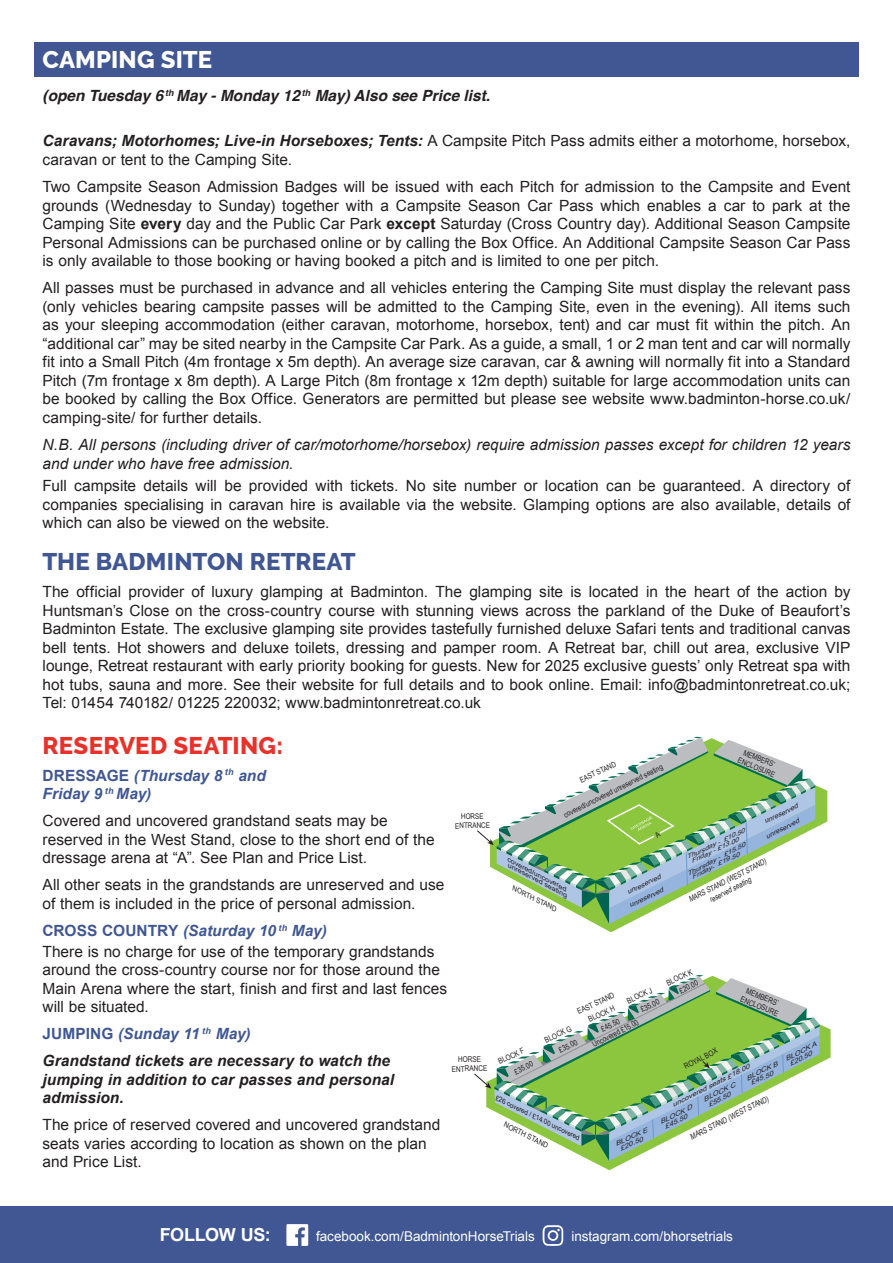
<style>
.page{position:relative;width:893px;height:1263px;background:#fff}
.page>*{position:absolute;margin:0;border:0;box-sizing:border-box;transform-origin:0 0}
.t1{font:800 24px "Raleway";letter-spacing:.01em;color:#405793}
.t2{font:800 24px "Raleway";letter-spacing:.015em;color:#e83129}
.t3{font:800 24px "Raleway";color:#fff}
.t4{font:700 18px "Arial";letter-spacing:-.02em;color:#fff}
.t5{font:15.45px/18.6px "Arial";color:#231f20}
.t6{font:italic 15.45px/18.6px "Arial";color:#231f20}
.t7{font:italic 700 15.45px/27px "Arial";letter-spacing:.005em;color:#231f20}
.t8{font:italic 700 15.45px "Helvetica";color:#231f20}
.t9{font:italic 700 15.45px/18.6px "Arial";letter-spacing:.005em;color:#405793}
.t10{font:13.5px "Arial";letter-spacing:-.005em;color:#fff}
.t11{font:8.25px "Arial Narrow";color:#231f20;scale:.93 1}
.t12{font:italic 8.1px "Arial Narrow";color:#231f20;scale:.94 1}
.t13{font:7.95px/9.4px "Arial Narrow";color:#231f20}
.t14{font:italic 7.95px/9.4px "Arial Narrow";color:#231f20;text-align:center;scale:.95 1}
.t15{font:7.8px/9.3px "Arial Narrow";color:#231f20;text-align:center}
.t16{font:7.5px "Arial Narrow";color:#231f20;scale:1.12 1}
.t17{font:italic 7.2px "Arial Narrow";color:#231f20;scale:1.17 1}
.t18{font:italic 6.75px "Arial Narrow";color:#231f20;scale:1.34 1}
.t19{font:italic 6.75px "Arial Narrow";color:#231f20;scale:1.2 1}
.t20{font:italic 6.75px "Arial Narrow";color:#231f20;scale:1.33 1}
.t21{font:italic 6.45px/6.4px "Arial Narrow";color:#231f20;scale:1.51 1}
.t22{font:italic 6.45px/6.4px "Arial Narrow";color:#231f20;scale:1.52 1}
.t23{font:italic 6.3px/5.2px "Arial Narrow";color:#231f20;text-align:center;scale:1.52 1}
.t24{font:italic 6.3px "Arial Narrow";color:#231f20;scale:1.54 1}
.t25{font:italic 6.3px/6.3px "Arial Narrow";color:#231f20;scale:1.56 1}
.t26{font:italic 5.85px/5.6px "Arial Narrow";color:#231f20;scale:1.6 1}
.t27{font:italic 5.85px/5.6px "Arial Narrow";color:#231f20;scale:1.61 1}
.s1{font-weight:700;font-style:italic}
.s2{font-weight:700}
.s3{font-style:normal}
.s4{font-weight:700;color:#405793}
.s5{font-weight:700;font-style:italic;color:#405793}
.s6{font-style:normal;color:#405793}
.s7{color:#405793}
</style>
<div class="page">
<div style="left:0;top:1207px;width:893px;height:56px;background:#405793"></div>
<svg style="left:286px;top:1224px;width:22px;height:22px"></svg>
<svg style="left:543px;top:1225px;width:20px;height:21px"></svg>
<svg style="left:596px;top:785px;width:231px;height:147px"></svg>
<svg style="left:591px;top:1024px;width:240px;height:146px"></svg>
<svg style="left:474px;top:975px;width:346px;height:186px"></svg>
<div style="left:34px;top:43px;width:825px;height:34px;background:#405793"></div>
<svg style="left:477px;top:737px;width:338px;height:187px"></svg>
<h1 class="t3" style="left:43px;top:46px;width:171px">CAMPING SITE</h1>
<p class="t8" style="left:43px;top:86px;width:449px">(open Tuesday 6 <sup>th</sup> May - Monday 12 <sup>th</sup> May) Also see Price list.</p>
<p class="t5" style="left:43px;top:132px;width:809px"><span class="s1">Caravans; Motorhomes; Live-in Horseboxes; Tents:</span> A Campsite Pitch Pass admits either a motorhome, horsebox, caravan or tent to the Camping Site.</p>
<p class="t5" style="left:43px;top:177px;width:809px;text-align:justify">Two Campsite Season Admission Badges will be issued with each Pitch for admission to the Campsite and Event grounds (Wednesday to Sunday) together with a Campsite Season Car Pass which enables a car to park at the Camping Site <span class="s2">every</span> day and the Public Car Park <span class="s2">except</span> Saturday (Cross Country day). Additional Season Campsite Personal Admissions can be purchased online or by calling the Box Office. An Additional Campsite Season Car Pass is only available to those booking or having booked a pitch and is limited to one per pitch.</p>
<p class="t5" style="left:43px;top:279px;width:809px;text-align:justify">All passes must be purchased in advance and all vehicles entering the Camping Site must display the relevant pass (only vehicles bearing campsite passes will be admitted to the Camping Site, even in the evening). All items such as your sleeping accommodation (either caravan, motorhome, horsebox, tent) and car must fit within the pitch. An “additional car” may be sited nearby in the Campsite Car Park. As a guide, a small, 1 or 2 man tent and car will normally fit into a Small Pitch (4m frontage x 5m depth). An average size caravan, car &amp; awning will normally fit into a Standard Pitch (7m frontage x 8m depth). A Large Pitch (8m frontage x 12m depth) suitable for large accommodation units can be booked by calling the Box Office. Generators are permitted but please see website www.badminton-horse.co.uk/ camping-site/ for further details.</p>
<p class="t6" style="left:43px;top:436px;width:809px">N.B. All persons (including driver of car/motorhome/horsebox) require admission passes except for children 12 years and under who have free admission.</p>
<p class="t5" style="left:43px;top:477px;width:809px;text-align:justify">Full campsite details will be provided with tickets. No site number or location can be guaranteed. A directory of companies specialising in caravan hire is available via the website. Glamping options are also available, details of which can also be viewed on the website.</p>
<h1 class="t1" style="left:43px;top:548px;width:315px">THE BADMINTON RETREAT</h1>
<p class="t5" style="left:43px;top:582px;width:810px;text-align:justify">The official provider of luxury glamping at Badminton. The glamping site is located in the heart of the action by Huntsman’s Close on the cross-country course with stunning views across the parkland of the Duke of Beaufort’s Badminton Estate. The exclusive glamping site provides tastefully furnished deluxe Safari tents and traditional canvas bell tents. Hot showers and deluxe toilets, dressing and pamper room. A Retreat bar, chill out area, exclusive VIP lounge, Retreat restaurant with early priority booking for guests. New for 2025 exclusive guests’ only Retreat spa with hot tubs, sauna and more. See their website for full details and to book online. Email: info@badmintonretreat.co.uk; Tel: 01454 740182/ 01225 220032; www.badmintonretreat.co.uk</p>
<h1 class="t2" style="left:43px;top:731px;width:242px">RESERVED SEATING:</h1>
<p class="t9" style="left:43px;top:766px;width:225px"><span class="s3">DRESSAGE</span> (Thursday 8 <sup>th</sup> and<br>Friday 9 <sup>th</sup> May)</p>
<p class="t5" style="left:43px;top:811px;width:394px">Covered and uncovered grandstand seats may be reserved in the West Stand, close to the short end of the dressage arena at “A”. See Plan and Price List.</p>
<p class="t5" style="left:43px;top:876px;width:403px">All other seats in the grandstands are unreserved and use of them is included in the price of personal admission.</p>
<p class="t5" style="left:43px;top:920px;width:393px;line-height:20.7px"><span class="s4">CROSS COUNTRY</span> <span class="s5">(Saturday 10</span> <sup>th</sup> <span class="s5">May)<br></span>There is no charge for use of the temporary grandstands</p>
<p class="t5" style="left:43px;top:960px;width:406px">around the cross-country course nor for those around the<br>Main Arena where the start, finish and first and last fences will be situated.</p>
<p class="t7" style="left:43px;top:1021px;width:349px"><span class="s6">JUMPING</span> <span class="s7">(Sunday 11</span> <sup>th</sup> <span class="s7">May)<br></span>Grandstand tickets are necessary to watch the</p>
<p class="t7" style="left:43px;top:1071px;width:353px;line-height:18.6px">jumping in addition to car passes and personal admission.</p>
<p class="t5" style="left:43px;top:1116px;width:399px">The price of reserved covered and uncovered grandstand seats varies according to location as shown on the plan and Price List.</p>
<p class="t15" style="left:743px;top:747px;width:41px;text-align:left;rotate:22deg">MEMBERS’<br>ENCLOSURE</p>
<p class="t15" style="left:578px;top:776px;width:41px;rotate:-25deg">EAST STAND</p>
<p class="t15" style="left:562px;top:811px;width:111px;rotate:-27deg">covered/uncovered unreserved seating</p>
<p class="t23" style="left:510px;top:856px;width:47px;rotate:28deg">covered/uncovered unreserved seating</p>
<p class="t18" style="left:762px;top:817px;width:29px;rotate:-25deg">unreserved</p>
<p class="t15" style="left:455px;top:811px;width:36px;rotate:-1deg">HORSE<br>ENTRANCE</p>
<p class="t20" style="left:764px;top:832px;width:29px;rotate:-27deg">unreserved</p>
<p class="t27" style="left:688px;top:854px;width:40px;text-indent:-3px;rotate:-26deg">Thursday - £10.50<br>Friday - £13.00</p>
<p class="t26" style="left:688px;top:870px;width:40px;text-indent:-3px;rotate:-27deg">Thursday - £15.50<br>Friday- £19.50</p>
<p class="t14" style="left:687px;top:895px;width:92px;rotate:-27deg">MARS STAND (WEST STAND) reserved seating</p>
<p class="t18" style="left:625px;top:887px;width:29px;rotate:-26deg">unreserved</p>
<p class="t17" style="left:516px;top:883px;width:43px;rotate:26deg">NORTH STAND</p>
<p class="t18" style="left:627px;top:900px;width:29px;rotate:-25deg">unreserved</p>
<p class="t13" style="left:665px;top:979px;width:30px;rotate:-25deg">BLOCK K</p>
<p class="t13" style="left:678px;top:986px;width:21px;rotate:-26deg">£20.00</p>
<p class="t13" style="left:625px;top:996px;width:28px;rotate:-25deg">BLOCK J</p>
<p class="t13" style="left:746px;top:985px;width:42px;rotate:22deg">MEMBERS’<br>ENCLOSURE</p>
<p class="t13" style="left:576px;top:1007px;width:42px;rotate:-25deg">EAST STAND</p>
<p class="t13" style="left:639px;top:1005px;width:21px;rotate:-26deg">£35.00</p>
<p class="t13" style="left:587px;top:1015px;width:30px;rotate:-25deg">BLOCK H</p>
<p class="t13" style="left:599px;top:1025px;width:21px;rotate:-26deg">£45.50</p>
<p class="t11" style="left:590px;top:1039px;width:56px;rotate:-27deg">Uncovered £15.00</p>
<p class="t13" style="left:543px;top:1036px;width:30px;rotate:-25deg">BLOCK G</p>
<p class="t13" style="left:557px;top:1046px;width:21px;rotate:-26deg">£35.00</p>
<p class="t22" style="left:784px;top:1056px;width:24px;rotate:-27deg">BLOCK A £20.50</p>
<p class="t13" style="left:682px;top:1062px;width:38px;rotate:-28deg">ROYAL BOX</p>
<p class="t13" style="left:497px;top:1057px;width:29px;rotate:-25deg">BLOCK F</p>
<p class="t13" style="left:452px;top:1054px;width:37px;text-align:center;rotate:-1deg">HORSE<br>ENTRANCE</p>
<p class="t22" style="left:746px;top:1075px;width:23px;text-indent:-2px;rotate:-27deg">BLOCK B £45.50</p>
<p class="t13" style="left:513px;top:1067px;width:21px;rotate:-26deg">£35.00</p>
<p class="t24" style="left:670px;top:1101px;width:57px;rotate:-27deg">uncovered seats £18.00</p>
<p class="t21" style="left:704px;top:1096px;width:23px;text-indent:-2px;rotate:-27deg">BLOCK C £55.50</p>
<p class="t19" style="left:499px;top:1093px;width:79px;rotate:26deg">£26 covered / £14.00 uncovered</p>
<p class="t12" style="left:688px;top:1132px;width:94px;rotate:-27deg">MARS STAND (WEST STAND)</p>
<p class="t21" style="left:660px;top:1118px;width:23px;text-indent:-2px;rotate:-26deg">BLOCK D £45.50</p>
<p class="t16" style="left:507px;top:1119px;width:45px;rotate:27deg">NORTH STAND</p>
<p class="t25" style="left:616px;top:1140px;width:22px;text-indent:-2px;rotate:-25deg">BLOCK E £20.50</p>
<p class="t4" style="left:160px;top:1222px;width:112px">FOLLOW US:</p>
<p class="t10" style="left:316px;top:1227px;width:220px">facebook.com/BadmintonHorseTrials</p>
<p class="t10" style="left:571px;top:1227px;width:163px">instagram.com/bhorsetrials</p>
</div>
